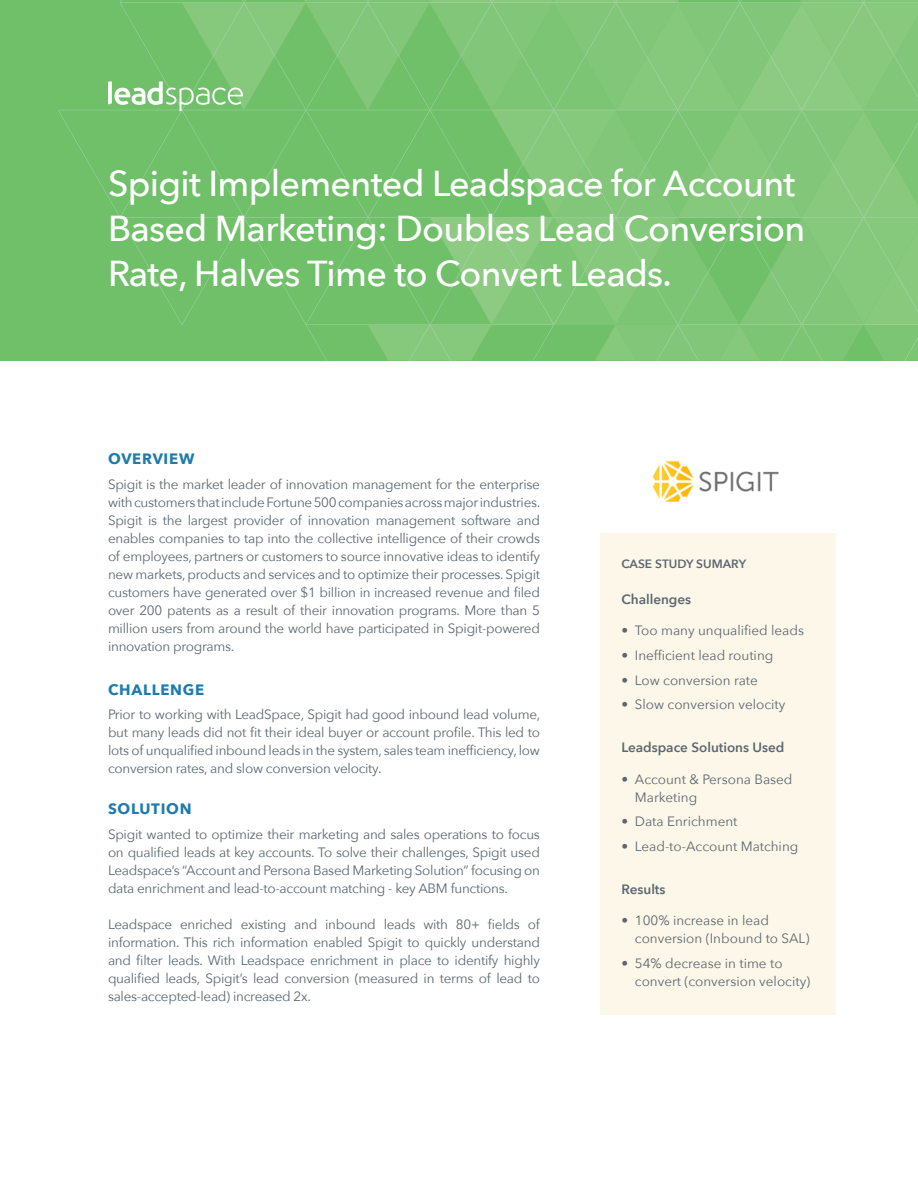
<style>
.page{position:relative;width:918px;height:1188px;background:#fff}
.page>*{position:absolute;margin:0;border:0;box-sizing:border-box;transform-origin:0 0}
.t1{font:500 36px/45px "Avenir Next";letter-spacing:-.02em;color:#fff}
.t2{font:700 15px "Avenir Next";letter-spacing:.05em;color:#1f7bad}
.t3{font:13.5px/18px "Avenir Next";letter-spacing:-.01em;color:#5b6870;text-align:justify}
.t4{font:600 13.5px "Avenir Next";color:#5b6870}
.t5{font:600 12px "Avenir Next";color:#5b6870}
</style>
<div class="page">
<div style="left:600px;top:533px;width:236px;height:482px;background:#fdf7e9"></div>
<div style="left:0;top:0;width:918px;height:361px;background:#6fc069"></div>
<svg style="left:58px;top:0;width:860px;height:361px"></svg>
<img style="left:652px;top:460px;width:127px;height:42px">
<h1 class="t1" style="left:108px;top:160px;width:699px">Spigit Implemented Leadspace for Account<br>Based Marketing: Doubles Lead Conversion<br>Rate, Halves Time to Convert Leads.</h1>
<p class="t2" style="left:108px;top:446px;width:88px">OVERVIEW</p>
<p class="t3" style="left:108px;top:475px;width:434px">Spigit is the market leader of innovation management for the enterprise with customers that include Fortune 500 companies across major industries.<br>Spigit is the largest provider of innovation management software and enables companies to tap into the collective intelligence of their crowds of employees, partners or customers to source innovative ideas to identify new markets, products and services and to optimize their processes. Spigit customers have generated over $1 billion in increased revenue and filed over 200 patents as a result of their innovation programs. More than 5 million users from around the world have participated in Spigit-powered innovation programs.</p>
<p class="t2" style="left:108px;top:676px;width:98px">CHALLENGE</p>
<p class="t3" style="left:108px;top:705px;width:434px">Prior to working with LeadSpace, Spigit had good inbound lead volume, but many leads did not fit their ideal buyer or account profile. This led to lots of unqualified inbound leads in the system, sales team inefficiency, low conversion rates, and slow conversion velocity.</p>
<p class="t2" style="left:108px;top:796px;width:85px">SOLUTION</p>
<p class="t3" style="left:108px;top:824px;width:434px">Spigit wanted to optimize their marketing and sales operations to focus on qualified leads at key accounts. To solve their challenges, Spigit used Leadspace’s “Account and Persona Based Marketing Solution” focusing on data enrichment and lead-to-account matching - key ABM functions.</p>
<p class="t3" style="left:108px;top:914px;width:434px">Leadspace enriched existing and inbound leads with 80+ fields of information. This rich information enabled Spigit to quickly understand and filter leads. With Leadspace enrichment in place to identify highly qualified leads, Spigit’s lead conversion (measured in terms of lead to sales-accepted-lead) increased 2x.</p>
<p class="t5" style="left:621px;top:553px;width:126px">CASE STUDY SUMARY</p>
<p class="t4" style="left:621px;top:587px;width:71px">Challenges</p>
<p class="t3" style="left:621px;top:621px;width:184px">• Too many unqualified leads</p>
<p class="t3" style="left:621px;top:646px;width:153px">• Inefficient lead routing</p>
<p class="t3" style="left:621px;top:670px;width:138px">• Low conversion rate</p>
<p class="t3" style="left:621px;top:695px;width:166px">• Slow conversion velocity</p>
<p class="t4" style="left:621px;top:736px;width:165px">Leadspace Solutions Used</p>
<p class="t3" style="left:635px;top:769px;width:159px;text-indent:-14px">• Account &amp; Persona Based<br>Marketing</p>
<p class="t3" style="left:621px;top:812px;width:118px">• Data Enrichment</p>
<p class="t3" style="left:621px;top:837px;width:178px">• Lead-to-Account Matching</p>
<p class="t4" style="left:621px;top:878px;width:46px">Results</p>
<p class="t3" style="left:635px;top:911px;width:176px;text-indent:-14px">• 100% increase in lead conversion (Inbound to SAL)</p>
<p class="t3" style="left:635px;top:954px;width:177px;text-indent:-14px">• 54% decrease in time to convert (conversion velocity)</p>
</div>
